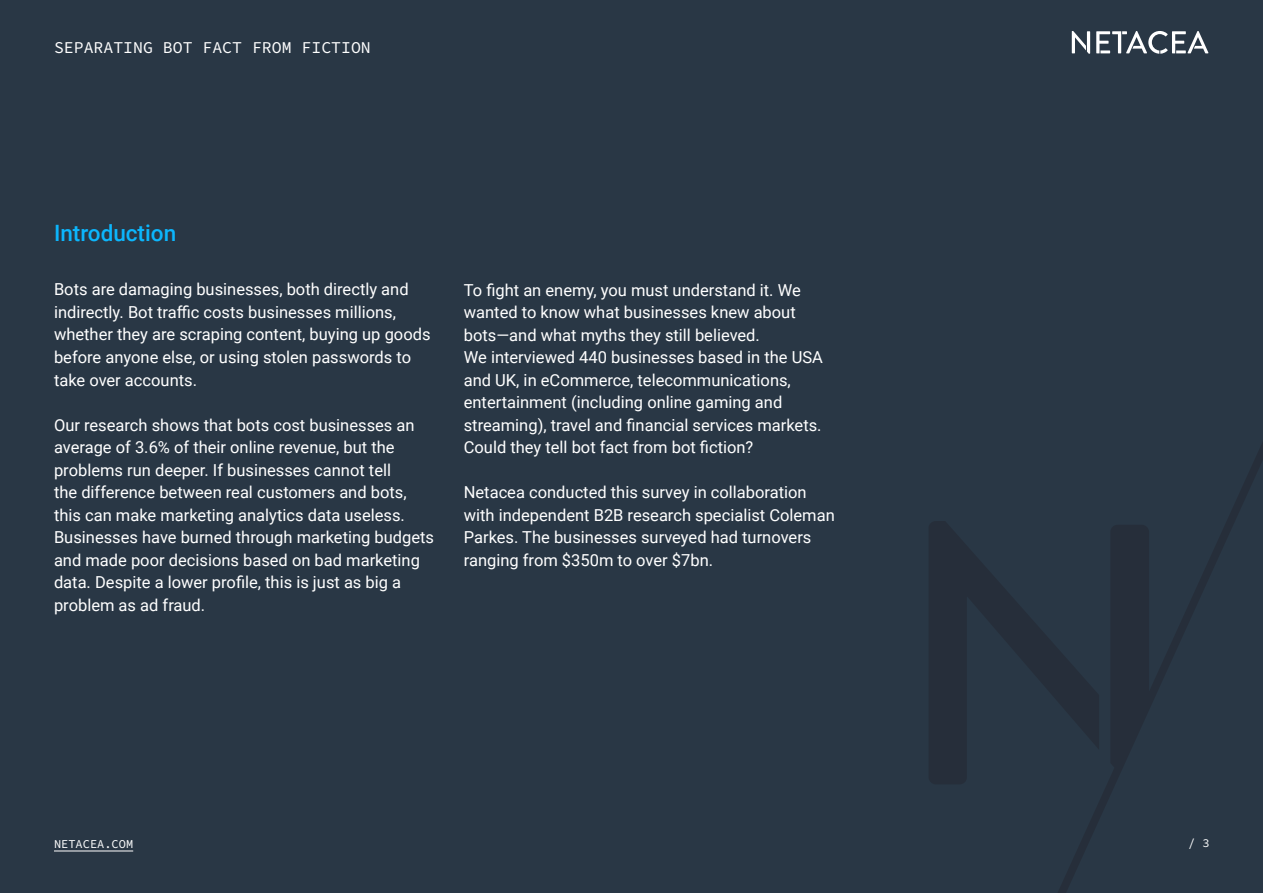
<style>
.page{position:relative;width:1263px;height:893px;background:#293745}
.page>*{position:absolute;margin:0;border:0;box-sizing:border-box;transform-origin:0 0}
.t1{font:500 22.5px "Roboto";color:#0cb6fd}
.t2{font:16.5px/22.5px "Roboto";color:#fff}
.t3{font:16.5px "Source Code Pro";color:#fff}
.t4{font:12px "Source Code Pro";color:#fff}
</style>
<div class="page">
<hr style="left:54px;top:851px;width:79px;height:1px;background:#fff">
<svg style="left:1072px;top:31px;width:18px;height:23px"></svg>
<svg style="left:1096px;top:31px;width:112px;height:23px"></svg>
<svg style="left:929px;top:521px;width:124px;height:263px"></svg>
<svg style="left:1053px;top:443px;width:210px;height:450px"></svg>
<p class="t3" style="left:54px;top:36px;width:318px">SEPARATING BOT FACT FROM FICTION</p>
<h1 class="t1" style="left:54px;top:217px;width:124px">Introduction</h1>
<p class="t2" style="left:54px;top:278px;width:378px">Bots are damaging businesses, both directly and indirectly. Bot traffic costs businesses millions, whether they are scraping content, buying up goods before anyone else, or using stolen passwords to take over accounts.</p>
<p class="t2" style="left:54px;top:413px;width:382px">Our research shows that bots cost businesses an average of 3.6% of their online revenue, but the problems run deeper. If businesses cannot tell<br>the difference between real customers and bots, this can make marketing analytics data useless.<br>Businesses have burned through marketing budgets and made poor decisions based on bad marketing data. Despite a lower profile, this is just as big a problem as ad fraud.</p>
<p class="t2" style="left:464px;top:278px;width:361px">To fight an enemy, you must understand it. We wanted to know what businesses knew about bots—and what myths they still believed.<br>We interviewed 440 businesses based in the USA and UK, in eCommerce, telecommunications, entertainment (including online gaming and streaming), travel and financial services markets.<br>Could they tell bot fact from bot fiction?</p>
<p class="t2" style="left:464px;top:480px;width:372px">Netacea conducted this survey in collaboration with independent B2B research specialist Coleman Parkes. The businesses surveyed had turnovers ranging from $350m to over $7bn.</p>
<p class="t4" style="left:54px;top:835px;width:81px">NETACEA.COM</p>
<p class="t4" style="left:1188px;top:835px;width:23px">/ 3</p>
</div>
